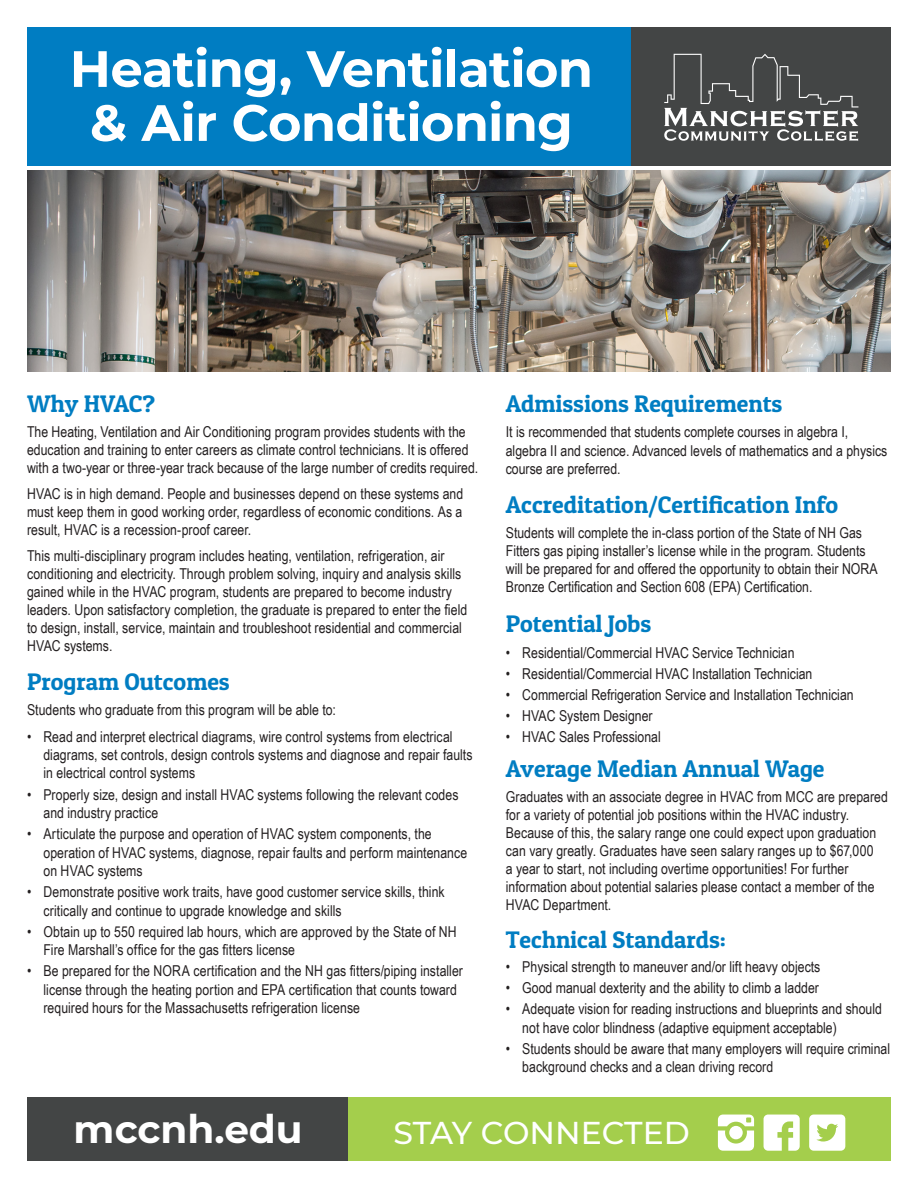
<style>
.page{position:relative;width:918px;height:1188px;background:#fff}
.page>*{position:absolute;margin:0;border:0;box-sizing:border-box;transform-origin:0 0}
.t1{font:700 51px "Montserrat";letter-spacing:-.015em;color:#fff}
.t2{font:700 39px "Montserrat";color:#fff}
.t3{font:500 31.5px "Montserrat";letter-spacing:-.005em;color:#fff}
.text{font:24px "Patua One";color:#007dc2}
.text-2{font:15px/18px "Arial Narrow";color:#231f20}
.list{font:15px "Arial Narrow";letter-spacing:.005em;color:#231f20}
</style>
<div class="page">
<img style="left:27px;top:170px;width:864px;height:202px">
<div style="left:27px;top:27px;width:605px;height:139px;background:#007dc2"></div>
<div style="left:632px;top:27px;width:259px;height:139px;background:#434545"></div>
<svg style="left:664px;top:54px;width:194px;height:87px"></svg>
<div style="left:27px;top:1098px;width:322px;height:63px;background:#434545"></div>
<div style="left:349px;top:1098px;width:542px;height:63px;background:#a4ce4c"></div>
<svg style="left:718px;top:1115px;width:36px;height:36px"></svg>
<svg style="left:764px;top:1115px;width:36px;height:36px"></svg>
<svg style="left:809px;top:1115px;width:36px;height:36px"></svg>
<p class="t1" style="left:70px;top:32px;width:525px">Heating, Ventilation</p>
<p class="t1" style="left:90px;top:86px;width:484px">&amp; Air Conditioning</p>
<p class="text" style="left:27px;top:388px;width:130px">Why HVAC?</p>
<p class="text-2" style="left:27px;top:422px;width:453px">The Heating, Ventilation and Air Conditioning program provides students with the education and training to enter careers as climate control technicians. It is offered with a two-year or three-year track because of the large number of credits required.</p>
<p class="text-2" style="left:27px;top:484px;width:438px;text-align:justify">HVAC is in high demand. People and businesses depend on these systems and must keep them in good working order, regardless of economic conditions. As a result, HVAC is a recession-proof career.</p>
<p class="text-2" style="left:27px;top:546px;width:442px">This multi-disciplinary program includes heating, ventilation, refrigeration, air conditioning and electricity. Through problem solving, inquiry and analysis skills gained while in the HVAC program, students are prepared to become industry leaders. Upon satisfactory completion, the graduate is prepared to enter the field to design, install, service, maintain and troubleshoot residential and commercial HVAC systems.</p>
<p class="text" style="left:27px;top:667px;width:204px">Program Outcomes</p>
<p class="list" style="left:27px;top:699px;width:310px">Students who graduate from this program will be able to:</p>
<p class="text-2" style="left:44px;top:727px;width:431px;line-height:18.5px;text-indent:-16px">• Read and interpret electrical diagrams, wire control systems from electrical diagrams, set controls, design controls systems and diagnose and repair faults in electrical control systems</p>
<p class="text-2" style="left:44px;top:785px;width:417px;line-height:18.5px;text-indent:-16px">• Properly size, design and install HVAC systems following the relevant codes and industry practice</p>
<p class="text-2" style="left:44px;top:824px;width:425px;line-height:18.5px;text-indent:-16px">• Articulate the purpose and operation of HVAC system components, the operation of HVAC systems, diagnose, repair faults and perform maintenance on HVAC systems</p>
<p class="text-2" style="left:44px;top:882px;width:403px;line-height:18.5px;text-indent:-16px">• Demonstrate positive work traits, have good customer service skills, think critically and continue to upgrade knowledge and skills</p>
<p class="text-2" style="left:44px;top:922px;width:415px;line-height:18.5px;text-indent:-16px">• Obtain up to 550 required lab hours, which are approved by the State of NH<br>Fire Marshall’s office for the gas fitters license</p>
<p class="text-2" style="left:44px;top:961px;width:421px;line-height:18.5px;text-indent:-16px">• Be prepared for the NORA certification and the NH gas fitters/piping installer license through the heating portion and EPA certification that counts toward required hours for the Massachusetts refrigeration license</p>
<p class="text" style="left:506px;top:388px;width:278px">Admissions Requirements</p>
<p class="text-2" style="left:506px;top:422px;width:383px;line-height:18.5px">It is recommended that students complete courses in algebra I, algebra II and science. Advanced levels of mathematics and a physics course are preferred.</p>
<p class="text" style="left:506px;top:490px;width:334px">Accreditation/Certification Info</p>
<p class="text-2" style="left:506px;top:523px;width:373px">Students will complete the in-class portion of the State of NH Gas Fitters gas piping installer’s license while in the program. Students will be prepared for and offered the opportunity to obtain their NORA Bronze Certification and Section 608 (EPA) Certification.</p>
<p class="text" style="left:506px;top:609px;width:147px">Potential Jobs</p>
<p class="text-2" style="left:506px;top:643px;width:290px">• Residential/Commercial HVAC Service Technician</p>
<p class="text-2" style="left:506px;top:664px;width:308px">• Residential/Commercial HVAC Installation Technician</p>
<p class="text-2" style="left:506px;top:685px;width:349px">• Commercial Refrigeration Service and Installation Technician</p>
<p class="text-2" style="left:506px;top:706px;width:148px">• HVAC System Designer</p>
<p class="text-2" style="left:506px;top:727px;width:157px">• HVAC Sales Professional</p>
<p class="text" style="left:506px;top:754px;width:320px">Average Median Annual Wage</p>
<p class="text-2" style="left:506px;top:787px;width:384px">Graduates with an associate degree in HVAC from MCC are prepared for a variety of potential job positions within the HVAC industry.<br>Because of this, the salary range one could expect upon graduation can vary greatly. Graduates have seen salary ranges up to $67,000<br>a year to start, not including overtime opportunities! For further information about potential salaries please contact a member of the HVAC Department.</p>
<p class="text" style="left:506px;top:925px;width:222px">Technical Standards:</p>
<p class="text-2" style="left:506px;top:957px;width:316px">• Physical strength to maneuver and/or lift heavy objects</p>
<p class="text-2" style="left:506px;top:978px;width:315px">• Good manual dexterity and the ability to climb a ladder</p>
<p class="text-2" style="left:522px;top:999px;width:361px;line-height:18.5px;text-indent:-16px">• Adequate vision for reading instructions and blueprints and should not have color blindness (adaptive equipment acceptable)</p>
<p class="text-2" style="left:522px;top:1039px;width:369px;line-height:18.5px;text-indent:-16px">• Students should be aware that many employers will require criminal background checks and a clean driving record</p>
<p class="t2" style="left:74px;top:1101px;width:231px">mccnh.edu</p>
<p class="t3" style="left:394px;top:1111px;width:298px">STAY CONNECTED</p>
</div>
